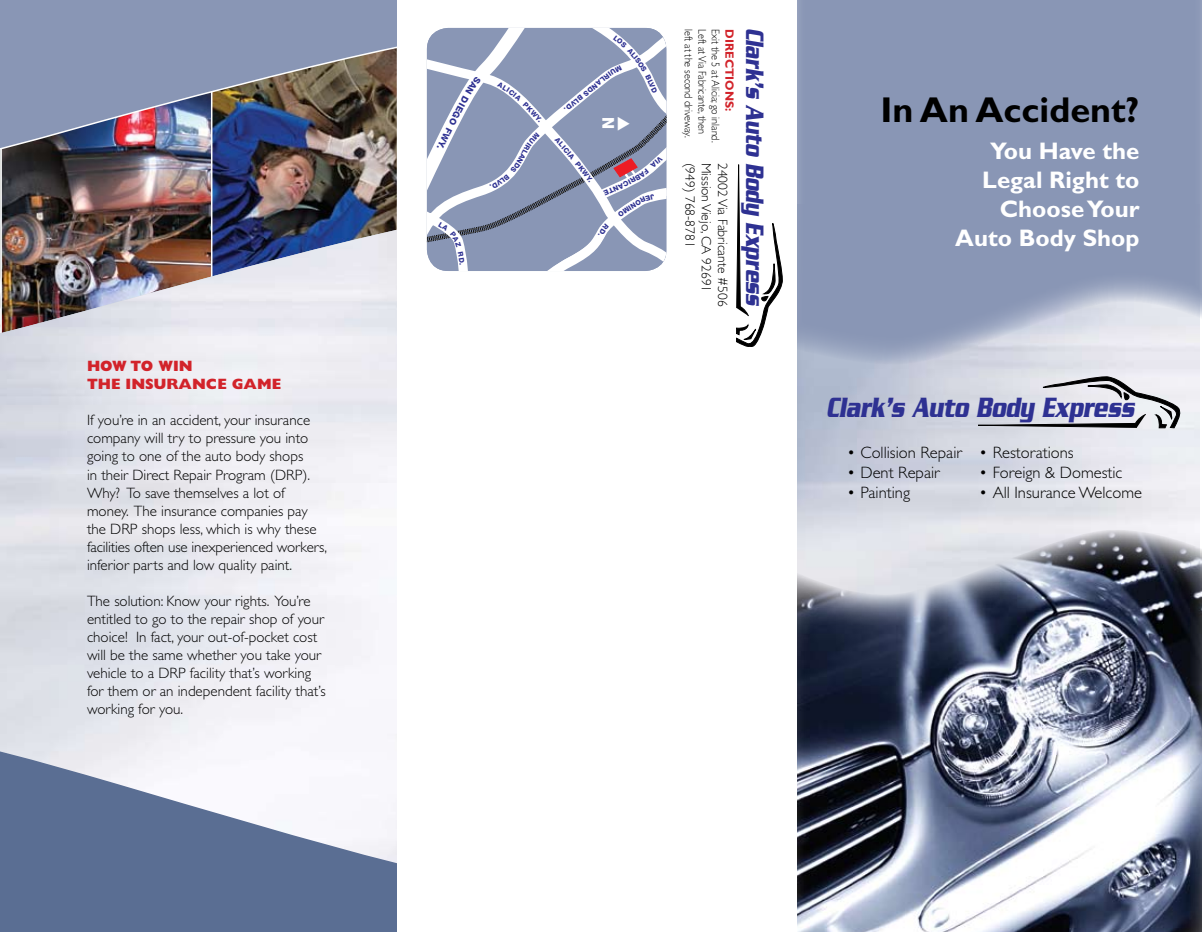
<style>
.page{position:relative;width:1202px;height:932px;background:#fff}
.page>*{position:absolute;margin:0;border:0;box-sizing:border-box;transform-origin:0 0}
.t1{font:700 36px "Gill Sans";color:#000}
.t2{font:italic 700 30.15px "Serpentine";color:#2e3192;scale:.67 1}
.t3{font:italic 700 27.15px "Serpentine";color:#2e3192;scale:.67 1}
.t4{font:700 24px/28.8px "Gill Sans";color:#fff;text-align:right}
.t5{font:300 16.5px "Gill Sans";color:#000}
.t6{font:800 16.35px "Helvetica Neue";color:#fff}
.t7{font:16.35px "Monotype Sorts";color:#fff}
.t8{font:300 15px/18px "Gill Sans";color:#000}
.t9{font:800 15px/18px "Gill Sans";color:#d2232a}
.t10{font:300 13.5px/16.2px "Gill Sans";color:#000}
.t11{font:700 12px "Gill Sans";color:#d2232a}
.t12{font:300 11.25px/13.5px "Gill Sans";color:#000;scale:.9 1}
.t13{font:800 7.05px "Helvetica Neue";color:#2e3192}
</style>
<div class="page">
<svg style="left:797px;top:0;width:405px;height:366px;background:#929eba"></svg>
<svg style="left:977px;top:376px;width:203px;height:52px;background:#c5c6cb"></svg>
<img style="left:797px;top:530px;width:405px;height:402px">
<svg style="left:736px;top:164px;width:46px;height:183px"></svg>
<img style="left:0;top:178px;width:396px;height:539px">
<img style="left:0;top:0;width:396px;height:178px">
<svg style="left:0;top:721px;width:396px;height:211px"></svg>
<svg style="left:427px;top:28px;width:240px;height:243px"></svg>
<p class="t9" style="left:87px;top:357px;width:196px">HOW TO WIN<br>THE INSURANCE GAME</p>
<p class="t8" style="left:87px;top:411px;width:241px">If you’re in an accident, your insurance company will try to pressure you into going to one of the auto body shops<br>in their Direct Repair Program (DRP).<br>Why? To save themselves a lot of money. The insurance companies pay the DRP shops less, which is why these facilities often use inexperienced workers, inferior parts and low quality paint.</p>
<p class="t8" style="left:87px;top:591px;width:240px">The solution: Know your rights. You’re entitled to go to the repair shop of your choice! In fact, your out-of-pocket cost will be the same whether you take your vehicle to a DRP facility that’s working for them or an independent facility that’s working for you.</p>
<p class="t13" style="left:603px;top:84px;width:35px;rotate:141deg">ANDS BL</p>
<p class="t6" style="left:618px;top:117px;width:14px;rotate:90deg">N</p>
<p class="t7" style="left:616px;top:131px;width:16px;rotate:-90deg">t</p>
<p class="t12" style="left:709px;top:29px;width:122px;rotate:90deg">Left atVia Fabricante, then left at the second driveway.</p>
<h3 class="t3" style="left:770px;top:28px;width:417px;rotate:90deg">Clark’s Auto Body Express</h3>
<p class="t12" style="left:722px;top:29px;width:127px;rotate:90deg">Exit the 5 at Alicia; go inland.</p>
<p class="t11" style="left:736px;top:29px;width:84px;rotate:90deg">DIRECTIONS:</p>
<p class="t10" style="left:730px;top:163px;width:145px;rotate:90deg">24002Via Fabricante #506<br>MissionViejo, CA 92691 (949) 768-8781</p>
<h1 class="t1" style="left:880px;top:88px;width:260px">In An Accident?</h1>
<h3 class="t4" style="left:955px;top:137px;width:186px">You Have the<br>Legal Right to<br>Choose Your<br>Auto Body Shop</h3>
<h2 class="t2" style="left:826px;top:389px;width:461px">Clark’s Auto Body Express</h2>
<p class="t5" style="left:847px;top:443px;width:116px">• Collision Repair</p>
<p class="t5" style="left:847px;top:463px;width:94px">• Dent Repair</p>
<p class="t5" style="left:847px;top:483px;width:65px">• Painting</p>
<p class="t5" style="left:979px;top:443px;width:96px">• Restorations</p>
<p class="t5" style="left:979px;top:463px;width:145px">• Foreign &amp; Domestic</p>
<p class="t5" style="left:979px;top:483px;width:164px">• All Insurance Welcome</p>
</div>
